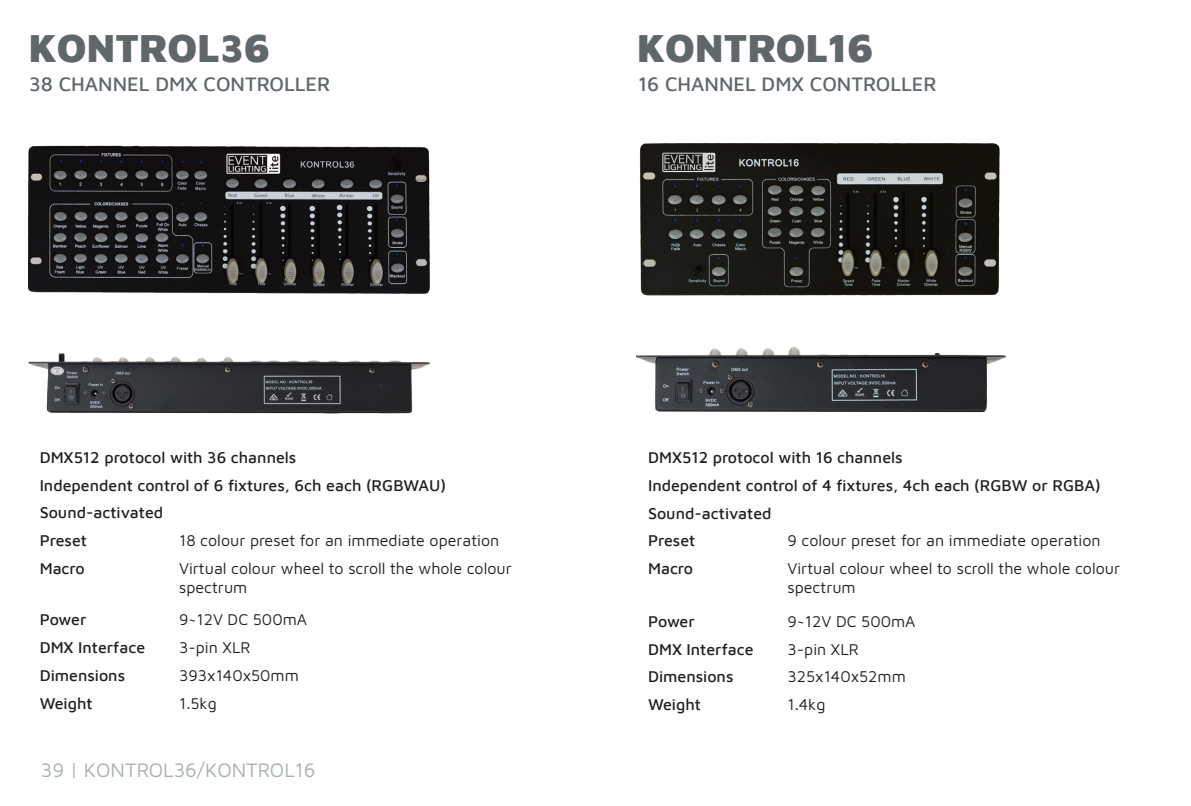
<style>
.page{position:relative;width:1191px;height:806px;background:#fff}
.page>*{position:absolute;margin:0;border:0;box-sizing:border-box;transform-origin:0 0}
.t1{font:900 40px "Maven Pro";color:#60676a}
.t2{font:500 20px "Maven Pro";color:#60676a}
.t3{font:20px "Maven Pro";color:#a9afb2}
.t4{font:500 16px/27.6px "Maven Pro";color:#231f20}
.t5{font:16px/19.2px "Maven Pro";color:#231f20}
.s1{font-family:"Avenir"}
</style>
<div class="page">
<img style="left:28px;top:145px;width:401px;height:149px">
<img style="left:639px;top:143px;width:361px;height:153px">
<img style="left:28px;top:353px;width:401px;height:61px">
<img style="left:636px;top:346px;width:370px;height:67px">
<h1 class="t1" style="left:28px;top:19px;width:243px">KONTROL36</h1>
<p class="t2" style="left:29px;top:70px;width:303px">38 CHANNEL DMX CONTROLLER</p>
<h1 class="t1" style="left:636px;top:19px;width:238px">KONTROL16</h1>
<p class="t2" style="left:638px;top:70px;width:300px">16 CHANNEL DMX CONTROLLER</p>
<p class="t4" style="left:40px;top:442px;width:408px">DMX512 protocol with 36 channels<br>Independent control of 6 fixtures, 6ch each (RGBWAU)<br>Sound-activated<br>Preset</p>
<p class="t5" style="left:179px;top:529px;width:322px">18 colour preset for an immediate operation</p>
<p class="t4" style="left:648px;top:442px;width:454px">DMX512 protocol with 16 channels<br>Independent control of 4 fixtures, 4ch each (RGBW or RGBA)<br>Sound-activated<br>Preset</p>
<p class="t5" style="left:787px;top:529px;width:314px">9 colour preset for an immediate operation</p>
<p class="t4" style="left:40px;top:553px;width:47px">Macro</p>
<p class="t5" style="left:179px;top:557px;width:334px">Virtual colour wheel to scroll the whole colour spectrum</p>
<p class="t4" style="left:40px;top:604px;width:48px">Power</p>
<p class="t5" style="left:179px;top:609px;width:129px">9~12V DC 500mA</p>
<p class="t4" style="left:40px;top:632px;width:107px">DMX Interface</p>
<p class="t5" style="left:179px;top:636px;width:73px">3-pin XLR</p>
<p class="t4" style="left:40px;top:660px;width:87px">Dimensions</p>
<p class="t5" style="left:179px;top:664px;width:121px">393x140x50mm</p>
<p class="t4" style="left:40px;top:687px;width:54px">Weight</p>
<p class="t5" style="left:179px;top:692px;width:39px">1.5kg</p>
<p class="t4" style="left:648px;top:553px;width:47px">Macro</p>
<p class="t5" style="left:787px;top:557px;width:334px">Virtual colour wheel to scroll the whole colour spectrum</p>
<p class="t4" style="left:648px;top:606px;width:48px">Power</p>
<p class="t5" style="left:787px;top:610px;width:129px">9~12V DC 500mA</p>
<p class="t4" style="left:648px;top:633px;width:107px">DMX Interface</p>
<p class="t5" style="left:787px;top:638px;width:73px">3-pin XLR</p>
<p class="t4" style="left:648px;top:661px;width:87px">Dimensions</p>
<p class="t5" style="left:787px;top:666px;width:120px">325x140x52mm</p>
<p class="t4" style="left:648px;top:689px;width:54px">Weight</p>
<p class="t5" style="left:787px;top:693px;width:40px">1.4kg</p>
<p class="t3" style="left:41px;top:756px;width:276px">39 <span class="s1">|</span> KONTROL36/KONTROL16</p>
</div>
